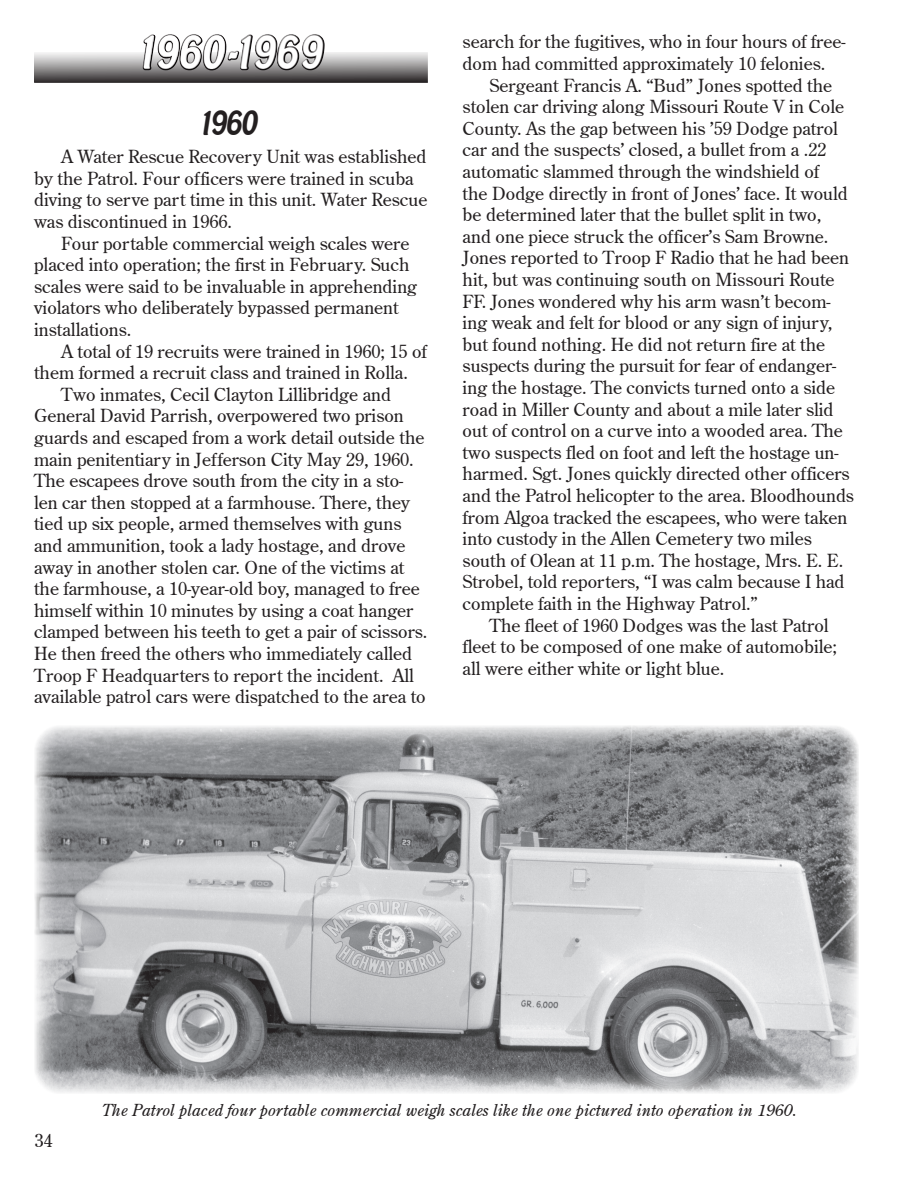
<style>
.page{position:relative;width:918px;height:1188px;background:#fff}
.page>*{position:absolute;margin:0;border:0;box-sizing:border-box;transform-origin:0 0}
.t1{font:45px "Daily Grind";color:#fff}
.t2{font:33px "Daily Grind";color:#231f20}
.t3{font:18px/21.6px "Centurion Old Plain";color:#231f20}
.t4{font:italic 16.5px "Centurion Old";color:#231f20}
</style>
<div class="page">
<svg style="left:37px;top:55px;width:388px;height:25px;background:#868384"></svg>
<div style="left:34px;top:52px;width:394px;height:31px;border:2px solid #231f20"></div>
<div style="left:140px;top:32px;width:185px;height:38px;background:#fff;opacity:.75"></div>
<div style="left:141px;top:35px;width:186px;height:38px;background:#231f20;opacity:.75"></div>
<img style="left:35px;top:726px;width:823px;height:367px">
<h1 class="t1" style="left:241px;top:34px;width:83px">1969</h1>
<h2 class="t2" style="left:203px;top:109px;width:57px">1960</h2>
<p class="t3" style="left:34px;top:145px;width:395px;text-indent:27px">A Water Rescue Recovery Unit was established by the Patrol. Four officers were trained in scuba diving to serve part time in this unit. Water Rescue was discontinued in 1966.</p>
<p class="t3" style="left:34px;top:232px;width:385px;text-indent:27px">Four portable commercial weigh scales were placed into operation; the first in February. Such scales were said to be invaluable in apprehending violators who deliberately bypassed permanent installations.</p>
<p class="t3" style="left:61px;top:340px;width:367px">A total of 19 recruits were trained in 1960; 15 of</p>
<p class="t3" style="left:34px;top:361px;width:375px">them formed a recruit class and trained in Rolla.</p>
<p class="t3" style="left:61px;top:383px;width:332px">Two inmates, Cecil Clayton Lillibridge and</p>
<p class="t3" style="left:34px;top:405px;width:371px">General David Parrish, overpowered two prison</p>
<p class="t3" style="left:34px;top:426px;width:392px">guards and escaped from a work detail outside the</p>
<p class="t3" style="left:34px;top:448px;width:381px">main penitentiary in Jefferson City May 29, 1960.</p>
<p class="t3" style="left:34px;top:469px;width:371px">The escapees drove south from the city in a sto-</p>
<p class="t3" style="left:34px;top:491px;width:378px">len car then stopped at a farmhouse. There, they</p>
<p class="t3" style="left:34px;top:513px;width:369px">tied up six people, armed themselves with guns</p>
<p class="t3" style="left:34px;top:534px;width:373px">and ammunition, took a lady hostage, and drove</p>
<p class="t3" style="left:34px;top:556px;width:372px">away in another stolen car. One of the victims at</p>
<p class="t3" style="left:34px;top:577px;width:387px">the farmhouse, a 10-year-old boy, managed to free</p>
<p class="t3" style="left:34px;top:599px;width:381px">himself within 10 minutes by using a coat hanger</p>
<p class="t3" style="left:34px;top:621px;width:395px">clamped between his teeth to get a pair of scissors.</p>
<p class="t3" style="left:34px;top:642px;width:380px">He then freed the others who immediately called</p>
<p class="t3" style="left:34px;top:664px;width:381px">Troop F Headquarters to report the incident. All</p>
<p class="t3" style="left:34px;top:685px;width:393px">available patrol cars were dispatched to the area to</p>
<p class="t3" style="left:463px;top:31px;width:385px">search for the fugitives, who in four hours of free&shy;dom had committed approximately 10 felonies.</p>
<p class="t3" style="left:463px;top:74px;width:393px;text-indent:27px">Sergeant Francis A. “Bud” Jones spotted the stolen car driving along Missouri Route V in Cole County. As the gap between his ’59 Dodge patrol car and the suspects’ closed, a bullet from a .22 automatic slammed through the windshield of<br>the Dodge directly in front of Jones’ face. It would be determined later that the bullet split in two, and one piece struck the officer’s Sam Browne.<br>Jones reported to Troop F Radio that he had been hit, but was continuing south on Missouri Route FF. Jones wondered why his arm wasn’t becom&shy;ing weak and felt for blood or any sign of injury, but found nothing. He did not return fire at the suspects during the pursuit for fear of endanger&shy;ing the hostage. The convicts turned onto a side road in Miller County and about a mile later slid out of control on a curve into a wooded area. The two suspects fled on foot and left the hostage un&shy;harmed. Sgt. Jones quickly directed other officers and the Patrol helicopter to the area. Bloodhounds from Algoa tracked the escapees, who were taken into custody in the Allen Cemetery two miles south of Olean at 11 p.m. The hostage, Mrs. E. E.<br>Strobel, told reporters, “I was calm because I had complete faith in the Highway Patrol.”</p>
<p class="t3" style="left:463px;top:614px;width:376px;text-indent:27px">The fleet of 1960 Dodges was the last Patrol fleet to be composed of one make of automobile; all were either white or light blue.</p>
<p class="t3" style="left:35px;top:1130px;width:19px">34</p>
<p class="t4" style="left:102px;top:1099px;width:697px">The Patrol placed four portable commercial weigh scales like the one pictured into operation in 1960.</p>
</div>
